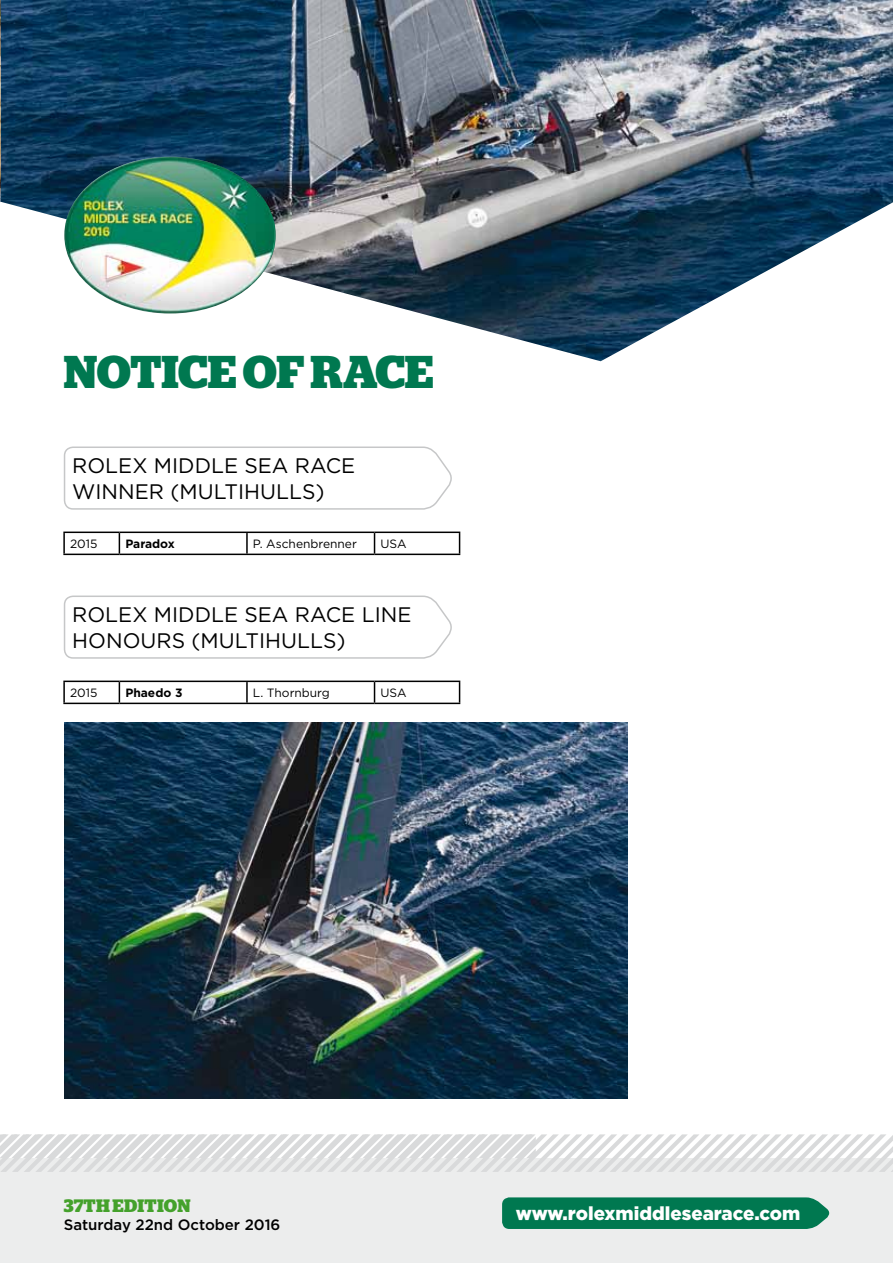
<style>
.page{position:relative;width:893px;height:1263px;background:#fff}
.page>*{position:absolute;margin:0;border:0;box-sizing:border-box;transform-origin:0 0}
.t1{font:700 45.9px "Stag";color:#007850}
.t2{font:21px/25.2px "Gotham";color:#000}
.t3{font:900 18.75px "Gotham";color:#fff}
.t4{font:700 18px "Stag";letter-spacing:.01em;color:#44a12b}
.t5{font:500 15px "Gotham";color:#000}
.t6{font:12px "Gotham";color:#000}
.t7{font:700 12px "Gotham";letter-spacing:-.02em;color:#000}
</style>
<div class="page">
<img style="left:0;top:0;width:1px;height:202px">
<div style="left:0;top:1158px;width:893px;height:105px;background:#eceded"></div>
<img style="left:1px;top:0;width:892px;height:361px">
<svg style="left:0;top:1134px;width:893px;height:38px"></svg>
<div style="left:502px;top:1197px;width:328px;height:32px;background:#007850"></div>
<svg style="left:63px;top:446px;width:389px;height:64px"></svg>
<hr style="left:63px;top:531px;width:56px;height:2px;background:#000">
<hr style="left:63px;top:533px;width:2px;height:21px;background:#000">
<hr style="left:119px;top:531px;width:128px;height:2px;background:#000">
<svg style="left:119px;top:533px;width:1px;height:21px"></svg>
<hr style="left:247px;top:531px;width:128px;height:2px;background:#000">
<hr style="left:246px;top:533px;width:2px;height:21px;background:#000">
<hr style="left:375px;top:531px;width:85px;height:2px;background:#000">
<svg style="left:374px;top:533px;width:1px;height:21px"></svg>
<svg style="left:459px;top:533px;width:1px;height:21px"></svg>
<hr style="left:63px;top:554px;width:56px;height:1px;background:#000">
<hr style="left:119px;top:554px;width:128px;height:1px;background:#000">
<hr style="left:247px;top:554px;width:128px;height:1px;background:#000">
<hr style="left:375px;top:554px;width:85px;height:1px;background:#000">
<svg style="left:63px;top:595px;width:389px;height:64px"></svg>
<hr style="left:63px;top:681px;width:56px;height:1px;background:#000">
<hr style="left:63px;top:682px;width:2px;height:21px;background:#000">
<hr style="left:119px;top:681px;width:128px;height:1px;background:#000">
<svg style="left:119px;top:682px;width:1px;height:21px"></svg>
<hr style="left:247px;top:681px;width:128px;height:1px;background:#000">
<hr style="left:246px;top:682px;width:2px;height:21px;background:#000">
<hr style="left:375px;top:681px;width:85px;height:1px;background:#000">
<svg style="left:374px;top:682px;width:1px;height:21px"></svg>
<svg style="left:459px;top:682px;width:1px;height:21px"></svg>
<hr style="left:63px;top:703px;width:56px;height:1px;background:#000">
<hr style="left:119px;top:703px;width:128px;height:1px;background:#000">
<hr style="left:247px;top:703px;width:128px;height:1px;background:#000">
<hr style="left:375px;top:703px;width:85px;height:1px;background:#000">
<img style="left:64px;top:723px;width:563px;height:375px">
<img style="left:64px;top:157px;width:212px;height:157px">
<h1 class="t1" style="left:64px;top:345px;width:371px">NOTICE OF RACE</h1>
<p class="t2" style="left:72px;top:453px;width:285px">ROLEX MIDDLE SEA RACE<br>WINNER (MULTIHULLS)</p>
<p class="t6" style="left:70px;top:537px;width:29px">2015</p>
<p class="t7" style="left:125px;top:537px;width:51px">Paradox</p>
<p class="t6" style="left:253px;top:537px;width:105px">P. Aschenbrenner</p>
<p class="t6" style="left:381px;top:537px;width:28px">USA</p>
<p class="t2" style="left:72px;top:602px;width:341px">ROLEX MIDDLE SEA RACE LINE<br>HONOURS (MULTIHULLS)</p>
<p class="t6" style="left:70px;top:686px;width:29px">2015</p>
<p class="t7" style="left:125px;top:686px;width:59px">Phaedo 3</p>
<p class="t6" style="left:253px;top:686px;width:78px">L. Thornburg</p>
<p class="t6" style="left:381px;top:686px;width:28px">USA</p>
<p class="t4" style="left:64px;top:1195px;width:128px">37Th Edition</p>
<p class="t5" style="left:64px;top:1216px;width:218px">Saturday 22nd October 2016</p>
<p class="t3" style="left:516px;top:1203px;width:286px">www.rolexmiddlesearace.com</p>
</div>
